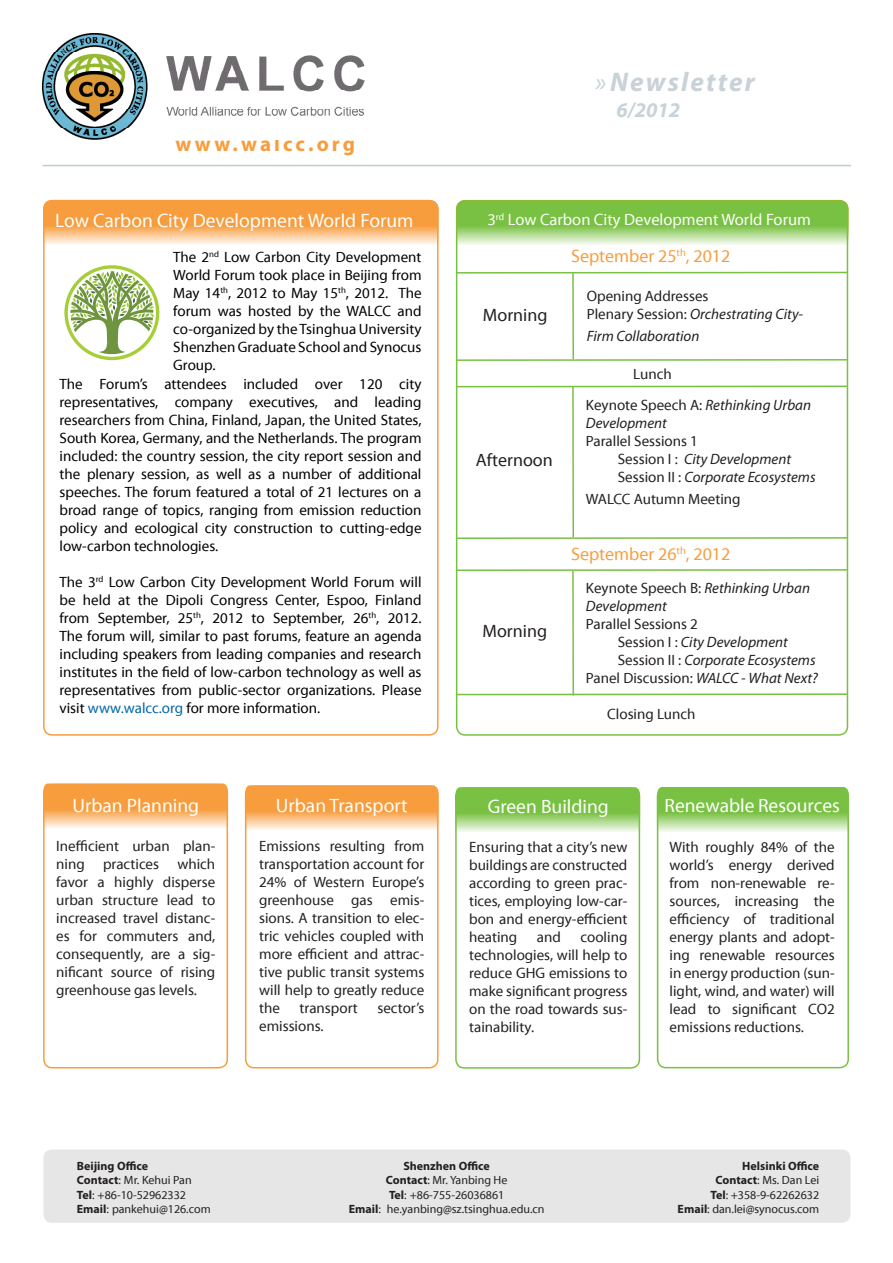
<style>
.page{position:relative;width:893px;height:1263px;background:#fff}
.page>*{position:absolute;margin:0;border:0;box-sizing:border-box;transform-origin:0 0}
.t1{font:italic 700 27px "Myriad Pro";letter-spacing:.08em;color:#c8d2d7}
.t2{font:700 21px "Myriad Pro";letter-spacing:.15em;color:#f89d3d}
.t3{font:italic 700 21px "Myriad Pro";color:#c8d2d7}
.t4{font:19.5px "Myriad Pro";color:#fff}
.t5{font:18px "Myriad Pro";color:#f89d3d}
.t6{font:18px "Myriad Pro";color:#231f20}
.t7{font:16.5px "Myriad Pro";color:#fff}
.t8{font:15px/18px "Myriad Pro";color:#000;text-align:justify}
.t9{font:15px/18px "Myriad Pro";color:#231f20;text-align:justify}
.t10{font:italic 15px/18px "Myriad Pro";color:#231f20}
.t11{font:12px "Myriad Pro";color:#231f20}
.t12{font:700 12px "Myriad Pro";color:#231f20}
.s1{color:#0066a9}
.s2{font-weight:400}
.s3{font-style:normal}
.s4{font-style:italic}
.s5{font-weight:700}
</style>
<div class="page">
<div style="left:43px;top:784px;width:185px;height:284px;border:2px solid #f89d3d;border-radius:9px"></div>
<svg style="left:43px;top:199px;width:396px;height:47px;background:#f9b46b"></svg>
<svg style="left:43px;top:783px;width:186px;height:46px;background:#f9b267"></svg>
<hr style="left:43px;top:165px;width:808px;height:1px;background:#bbccd2">
<img style="left:43px;top:34px;width:322px;height:105px">
<div style="left:245px;top:785px;width:194px;height:283px;border:2px solid #f89d3d;border-radius:9px"></div>
<svg style="left:244px;top:785px;width:195px;height:46px;background:#f9b268"></svg>
<div style="left:455px;top:787px;width:185px;height:282px;border:2px solid #79c142;border-radius:9px"></div>
<svg style="left:455px;top:787px;width:186px;height:46px;background:#96ce6b"></svg>
<div style="left:657px;top:787px;width:192px;height:281px;border:2px solid #79c142;border-radius:9px"></div>
<svg style="left:656px;top:787px;width:193px;height:46px;background:#96ce6c"></svg>
<svg style="left:456px;top:199px;width:393px;height:47px;background:#9acf6e"></svg>
<hr style="left:572px;top:273px;width:2px;height:86px;background:#79c142">
<hr style="left:456px;top:272px;width:392px;height:2px;background:#79c142">
<hr style="left:456px;top:359px;width:391px;height:2px;background:#79c142">
<hr style="left:456px;top:386px;width:391px;height:1px;background:#79c142">
<hr style="left:456px;top:537px;width:391px;height:2px;background:#79c142">
<hr style="left:456px;top:569px;width:391px;height:2px;background:#79c142">
<hr style="left:456px;top:693px;width:391px;height:2px;background:#79c142">
<hr style="left:572px;top:387px;width:2px;height:150px;background:#79c142">
<hr style="left:572px;top:571px;width:2px;height:124px;background:#79c142">
<svg style="left:64px;top:265px;width:95px;height:95px"></svg>
<div style="left:43px;top:1149px;width:807px;height:74px;background:#e6e6e6;border-radius:9px"></div>
<p class="t2" style="left:175px;top:130px;width:181px">www.walcc.org</p>
<p class="t4" style="left:55px;top:208px;width:360px">Low Carbon City Development World Forum</p>
<p class="t8" style="left:173px;top:247px;width:250px">The 2<sup>nd</sup> Low Carbon City Development World Forum took place in Beijing from May 14<sup>th</sup>, 2012 to May 15<sup>th</sup>, 2012. The forum was hosted by the WALCC and co-organized by the Tsinghua University Shenzhen Graduate School and Synocus Group.</p>
<p class="t8" style="left:60px;top:375px;width:364px">The Forum’s attendees included over 120 city representatives, company executives, and leading researchers from China, Finland, Japan, the United States, South Korea, Germany, and the Netherlands. The program included: the country session, the city report session and the plenary session, as well as a number of additional speeches. The forum featured a total of 21 lectures on a broad range of topics, ranging from emission reduction policy and ecological city construction to cutting-edge low-carbon technologies.</p>
<p class="t8" style="left:60px;top:573px;width:364px">The 3<sup>rd</sup> Low Carbon City Development World Forum will be held at the Dipoli Congress Center, Espoo, Finland from September, 25<sup>th</sup>, 2012 to September, 26<sup>th</sup>, 2012.<br>The forum will, similar to past forums, feature an agenda including speakers from leading companies and research institutes in the field of low-carbon technology as well as representatives from public-sector organizations. Please visit <span class="s1">www.walcc.org</span> for more information.</p>
<p class="t4" style="left:72px;top:793px;width:128px">Urban Planning</p>
<p class="t9" style="left:56px;top:837px;width:161px">Inefficient urban plan&shy;ning practices which favor a highly disperse urban structure lead to increased travel distanc&shy;es for commuters and, consequently, are a sig&shy;nificant source of rising greenhouse gas levels.</p>
<p class="t4" style="left:276px;top:793px;width:133px">Urban Transport</p>
<p class="t9" style="left:259px;top:837px;width:167px">Emissions resulting from transportation account for 24% of Western Europe’s greenhouse gas emis&shy;sions. A transition to elec&shy;tric vehicles coupled with more efficient and attrac&shy;tive public transit systems will help to greatly reduce the</p>
<p class="t9" style="left:300px;top:999px;width:60px">transport</p>
<p class="t9" style="left:377px;top:999px;width:48px">sector’s</p>
<p class="t9" style="left:259px;top:1017px;width:66px">emissions.</p>
<p class="t1" style="left:595px;top:65px;width:161px"><span class="s2">»</span>Newsletter</p>
<p class="t3" style="left:617px;top:96px;width:65px">6/2012</p>
<p class="t7" style="left:487px;top:209px;width:325px">3<sup>rd</sup> Low Carbon City Development World Forum</p>
<p class="t5" style="left:571px;top:245px;width:161px">September 25<sup>th</sup>, 2012</p>
<p class="t6" style="left:483px;top:304px;width:66px">Morning</p>
<p class="t6" style="left:476px;top:449px;width:78px">Afternoon</p>
<p class="t6" style="left:482px;top:619px;width:66px">Morning</p>
<p class="t9" style="left:587px;top:287px;width:123px">Opening Addresses</p>
<p class="t10" style="left:587px;top:303px;width:218px;line-height:21.6px"><span class="s3">Plenary Session:</span> Orchestrating City-<br>Firm Collaboration</p>
<p class="t9" style="left:633px;top:364px;width:40px">Lunch</p>
<p class="t10" style="left:586px;top:396px;width:227px"><span class="s3">Keynote Speech A:</span> Rethinking Urban<br>Development</p>
<p class="t9" style="left:586px;top:432px;width:113px">Parallel Sessions 1</p>
<p class="t10" style="left:618px;top:450px;width:175px"><span class="s3">Session I :</span> City Development</p>
<p class="t10" style="left:618px;top:468px;width:199px"><span class="s3">Session II :</span> Corporate Ecosystems</p>
<p class="t9" style="left:586px;top:490px;width:156px">WALCC Autumn Meeting</p>
<p class="t5" style="left:571px;top:543px;width:161px">September 26<sup>th</sup>, 2012</p>
<p class="t10" style="left:586px;top:578px;width:226px"><span class="s3">Keynote Speech B:</span> Rethinking Urban<br>Development</p>
<p class="t9" style="left:586px;top:614px;width:113px">Parallel Sessions 2</p>
<p class="t10" style="left:618px;top:632px;width:172px"><span class="s3">Session I :</span> City Development</p>
<p class="t10" style="left:618px;top:650px;width:199px"><span class="s3">Session II :</span> Corporate Ecosystems</p>
<p class="t9" style="left:586px;top:668px;width:233px">Panel Discussion: <span class="s4">WALCC - What Next?</span></p>
<p class="t9" style="left:607px;top:705px;width:90px">Closing Lunch</p>
<p class="t4" style="left:488px;top:794px;width:123px">Green Building</p>
<p class="t9" style="left:469px;top:838px;width:160px">Ensuring that a city’s new buildings are constructed according to green prac&shy;tices, employing low-car&shy;bon and energy-efficient heating</p>
<p class="t9" style="left:469px;top:928px;width:160px;text-indent:111px">cooling technologies, will help to reduce GHG emissions to make significant progress on the road towards sus&shy;tainability.</p>
<p class="t9" style="left:537px;top:928px;width:26px">and</p>
<p class="t4" style="left:664px;top:794px;width:177px">Renewable Resources</p>
<p class="t9" style="left:670px;top:838px;width:167px">With roughly 84% of the world’s energy derived from non-renewable re&shy;sources, increasing the efficiency of traditional energy plants and adopt&shy;ing renewable resources in energy production (sun&shy;light, wind, and water) will lead to significant CO2 emissions reductions.</p>
<p class="t12" style="left:77px;top:1158px;width:73px">Beijing Office</p>
<p class="t11" style="left:77px;top:1173px;width:116px"><span class="s5">Contact</span>: Mr. Kehui Pan</p>
<p class="t11" style="left:77px;top:1187px;width:111px"><span class="s5">Tel</span>: +86-10-52962332</p>
<p class="t11" style="left:77px;top:1202px;width:135px"><span class="s5">Email</span>: pankehui@126.com</p>
<p class="t12" style="left:403px;top:1158px;width:88px">Shenzhen Office</p>
<p class="t11" style="left:386px;top:1173px;width:123px"><span class="s5">Contact</span>: Mr. Yanbing He</p>
<p class="t11" style="left:389px;top:1187px;width:117px"><span class="s5">Tel</span>: +86-755-26036861</p>
<p class="t11" style="left:349px;top:1202px;width:197px"><span class="s5">Email</span>: he.yanbing@sz.tsinghua.edu.cn</p>
<p class="t12" style="left:742px;top:1158px;width:78px">Helsinki Office</p>
<p class="t11" style="left:715px;top:1173px;width:105px"><span class="s5">Contact</span>: Ms. Dan Lei</p>
<p class="t11" style="left:710px;top:1187px;width:110px"><span class="s5">Tel</span>: +358-9-62262632</p>
<p class="t11" style="left:678px;top:1202px;width:143px"><span class="s5">Email</span>: dan.lei@synocus.com</p>
</div>
